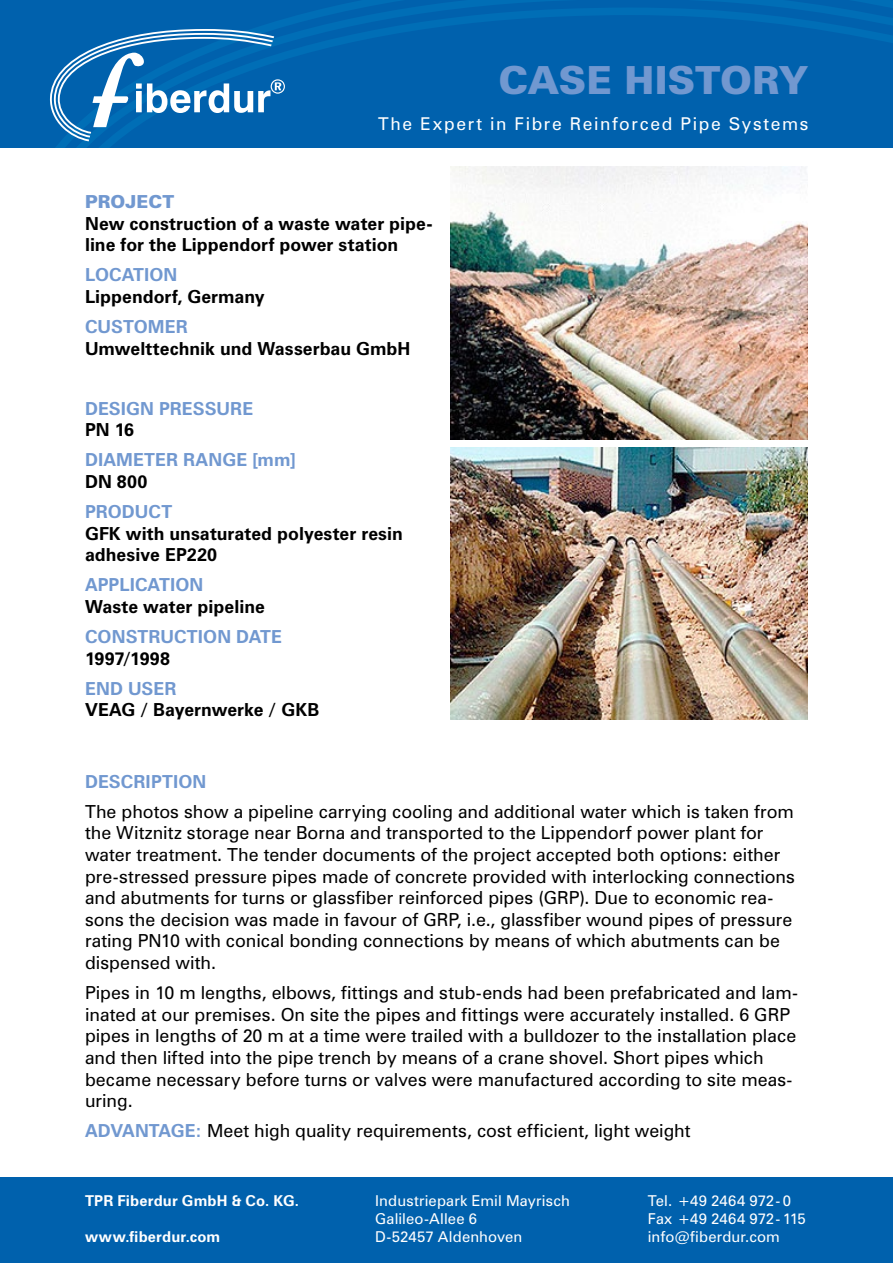
<style>
.page{position:relative;width:893px;height:1263px;background:#fff}
.page>*{position:absolute;margin:0;border:0;box-sizing:border-box;transform-origin:0 0}
.t1{font:900 38.85px "Zurich BT";letter-spacing:-.005em;color:#7198d0}
.t2{font:18px/21.6px "Zurich BT";color:#000}
.t3{font:700 18px/21.6px "Zurich BT";color:#000}
.t4{font:700 18px "Zurich BT";letter-spacing:.005em;color:#7198d0}
.t5{font:900 18px "Zurich BT";color:#7198d0}
.t6{font:17.7px "Zurich BT";letter-spacing:.09em;color:#fff}
.t7{font:15px/18px "Zurich BT";letter-spacing:.01em;color:#fff}
.t8{font:700 15px "Zurich BT";letter-spacing:.01em;color:#fff}
.s1{font-weight:700;color:#7198d0}
</style>
<div class="page">
<svg style="left:27px;top:0;width:866px;height:148px;fill:#0061ad"></svg>
<svg style="left:43px;top:8px;width:850px;height:140px;fill:#0061ad"></svg>
<div style="left:0;top:1178px;width:893px;height:85px;background:#0061ad"></div>
<svg style="left:50px;top:29px;width:235px;height:112px"></svg>
<img style="left:451px;top:167px;width:357px;height:272px">
<img style="left:451px;top:448px;width:357px;height:272px">
<h1 class="t1" style="left:498px;top:56px;width:312px">CASE HISTORY</h1>
<p class="t6" style="left:378px;top:113px;width:432px">The Expert in Fibre Reinforced Pipe Systems</p>
<p class="t5" style="left:85px;top:191px;width:91px">PROJECT</p>
<p class="t3" style="left:85px;top:212px;width:349px">New construction of a waste water pipe&shy;line for the Lippendorf power station</p>
<p class="t4" style="left:85px;top:264px;width:94px">LOCATION</p>
<p class="t3" style="left:85px;top:285px;width:181px">Lippendorf, Germany</p>
<p class="t4" style="left:85px;top:316px;width:104px">CUSTOMER</p>
<p class="t3" style="left:85px;top:337px;width:327px">Umwelttechnik und Wasserbau GmbH</p>
<p class="t4" style="left:85px;top:397px;width:170px">DESIGN PRESSURE</p>
<p class="t3" style="left:85px;top:419px;width:51px">PN 16</p>
<p class="t4" style="left:85px;top:449px;width:212px">DIAMETER RANGE [mm]</p>
<p class="t3" style="left:85px;top:471px;width:64px">DN 800</p>
<p class="t4" style="left:85px;top:501px;width:89px">PRODUCT</p>
<p class="t3" style="left:85px;top:522px;width:319px">GFK with unsaturated polyester resin adhesive EP220</p>
<p class="t4" style="left:85px;top:574px;width:120px">APPLICATION</p>
<p class="t3" style="left:85px;top:596px;width:181px">Waste water pipeline</p>
<p class="t4" style="left:85px;top:626px;width:198px">CONSTRUCTION DATE</p>
<p class="t3" style="left:85px;top:647px;width:87px">1997/1998</p>
<p class="t4" style="left:85px;top:677px;width:93px">END USER</p>
<p class="t3" style="left:85px;top:699px;width:236px">VEAG / Bayernwerke / GKB</p>
<p class="t4" style="left:85px;top:770px;width:123px">DESCRIPTION</p>
<p class="t2" style="left:85px;top:800px;width:711px">The photos show a pipeline carrying cooling and additional water which is taken from the Witznitz storage near Borna and transported to the Lippendorf power plant for water treatment. The tender documents of the project accepted both options: either pre-stressed pressure pipes made of concrete provided with interlocking connections and abutments for turns or glassfiber reinforced pipes (GRP). Due to economic rea&shy;sons the decision was made in favour of GRP, i.e., glassfiber wound pipes of pressure rating PN10 with conical bonding connections by means of which abutments can be dispensed with.</p>
<p class="t2" style="left:85px;top:982px;width:714px">Pipes in 10 m lengths, elbows, fittings and stub-ends had been prefabricated and lam&shy;inated at our premises. On site the pipes and fittings were accurately installed. 6 GRP pipes in lengths of 20 m at a time were trailed with a bulldozer to the installation place and then lifted into the pipe trench by means of a crane shovel. Short pipes which became necessary before turns or valves were manufactured according to site meas&shy;uring.</p>
<p class="t2" style="left:85px;top:1120px;width:607px"><span class="s1">ADVANTAGE:</span> Meet high quality requirements, cost efficient, light weight</p>
<p class="t8" style="left:85px;top:1192px;width:215px">TPR Fiberdur GmbH &amp; Co. KG.</p>
<p class="t8" style="left:85px;top:1228px;width:137px">www.fiberdur.com</p>
<p class="t7" style="left:375px;top:1191px;width:196px">Industriepark Emil Mayrisch<br>Galileo-Allee 6<br>D-52457 Aldenhoven</p>
<p class="t7" style="left:648px;top:1191px;width:160px">Tel. +49 2464 972- 0<br>Fax +49 2464 972- 115 info@fiberdur.com</p>
</div>
